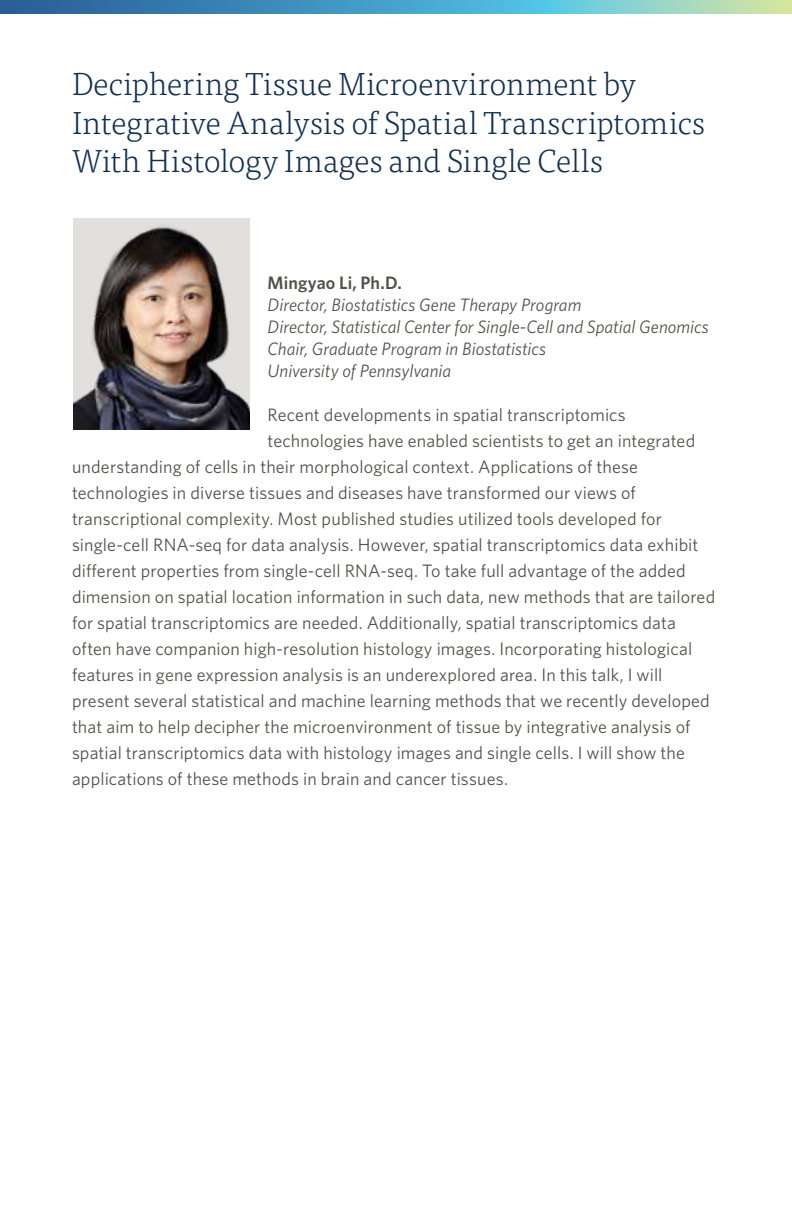
<style>
.page{position:relative;width:792px;height:1224px;background:#fff}
.page>*{position:absolute;margin:0;border:0;box-sizing:border-box;transform-origin:0 0}
.t1{font:300 32px/38.4px "Tisa Pro";letter-spacing:-.005em;color:#123053}
.t2{font:18px "Whitney";letter-spacing:.005em;color:#51534a}
.t3{font:italic 18px/22px "Whitney";color:#51534a}
.t4{font:600 18px "Whitney";letter-spacing:.005em;color:#51534a}
</style>
<div class="page">
<svg style="left:0;top:0;width:792px;height:14px;background:#5aa3be"></svg>
<img style="left:73px;top:218px;width:177px;height:212px">
<h1 class="t1" style="left:72px;top:64px;width:635px">Deciphering Tissue Microenvironment by<br>Integrative Analysis of Spatial Transcriptomics<br>With Histology Images and Single Cells</h1>
<p class="t4" style="left:268px;top:271px;width:136px">Mingyao Li, Ph.D.</p>
<p class="t3" style="left:268px;top:294px;width:443px">Director, Biostatistics Gene Therapy Program<br>Director, Statistical Center for Single-Cell and Spatial Genomics Chair, Graduate Program in Biostatistics<br>University of Pennsylvania</p>
<p class="t2" style="left:268px;top:403px;width:360px">Recent developments in spatial transcriptomics</p>
<p class="t2" style="left:268px;top:429px;width:429px">technologies have enabled scientists to get an integrated</p>
<p class="t2" style="left:72px;top:455px;width:568px">understanding of cells in their morphological context. Applications of these</p>
<p class="t2" style="left:72px;top:481px;width:565px">technologies in diverse tissues and diseases have transformed our views of</p>
<p class="t2" style="left:72px;top:507px;width:591px">transcriptional complexity. Most published studies utilized tools developed for</p>
<p class="t2" style="left:72px;top:533px;width:628px">single-cell RNA-seq for data analysis. However, spatial transcriptomics data exhibit</p>
<p class="t2" style="left:72px;top:559px;width:615px">different properties from single-cell RNA-seq. To take full advantage of the added</p>
<p class="t2" style="left:72px;top:585px;width:645px">dimension on spatial location information in such data, new methods that are tailored</p>
<p class="t2" style="left:72px;top:611px;width:606px">for spatial transcriptomics are needed. Additionally, spatial transcriptomics data</p>
<p class="t2" style="left:72px;top:637px;width:622px">often have companion high-resolution histology images. Incorporating histological</p>
<p class="t2" style="left:72px;top:663px;width:592px">features in gene expression analysis is an underexplored area. In this talk, I will</p>
<p class="t2" style="left:72px;top:689px;width:639px">present several statistical and machine learning methods that we recently developed</p>
<p class="t2" style="left:72px;top:715px;width:620px">that aim to help decipher the microenvironment of tissue by integrative analysis of</p>
<p class="t2" style="left:72px;top:741px;width:615px">spatial transcriptomics data with histology images and single cells. I will show the</p>
<p class="t2" style="left:72px;top:767px;width:438px">applications of these methods in brain and cancer tissues.</p>
</div>
